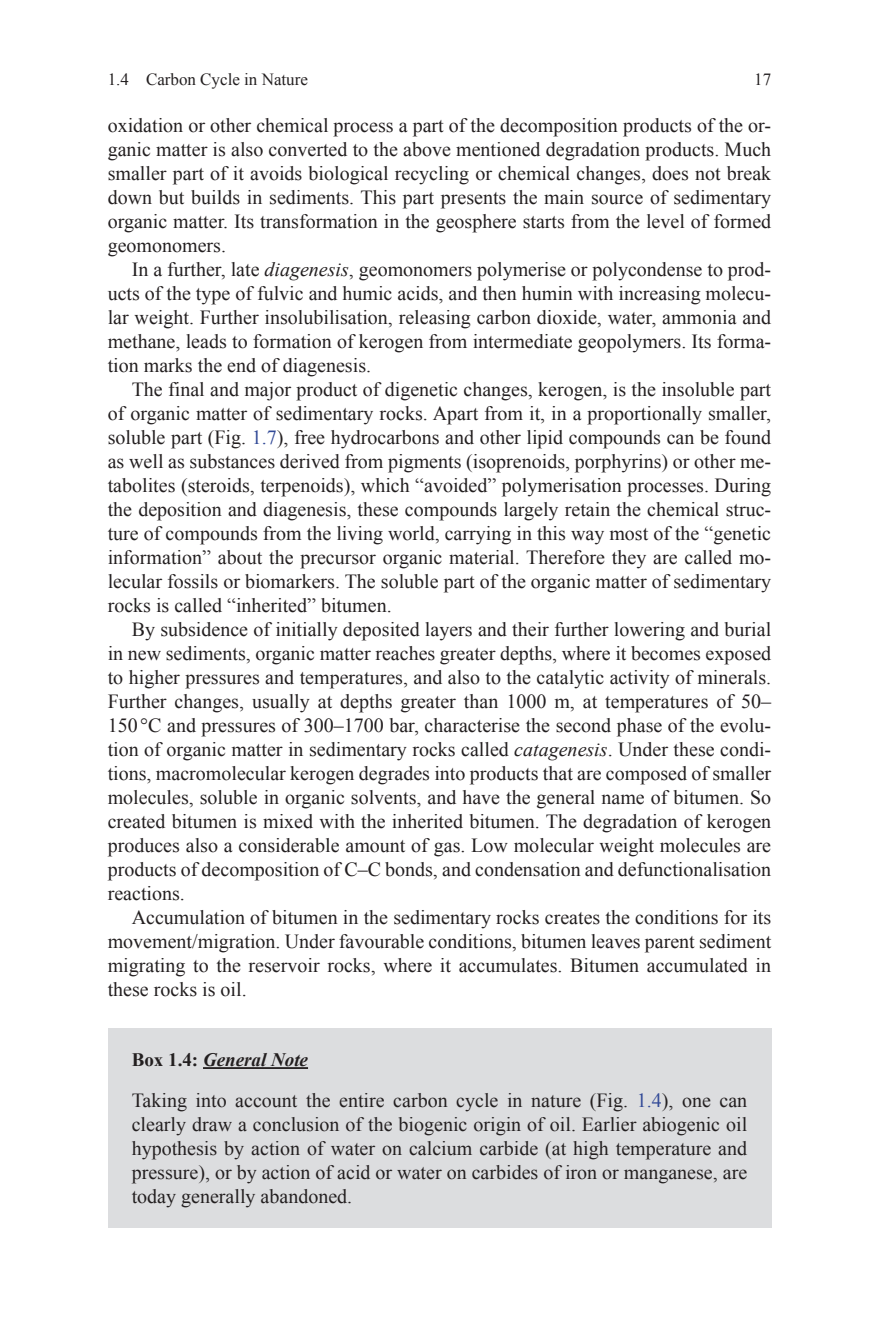
<style>
.page{position:relative;width:879px;height:1333px;background:#fff}
.page>*{position:absolute;margin:0;border:0;box-sizing:border-box;transform-origin:0 0}
.t1{font:20px/24px "Times New Roman PSMT222";color:#231f20;text-align:justify}
.t2{font:italic 700 19px "Times New Roman";color:#231f20}
.t3{font:17px "Times New Roman PSMT222";color:#231f20}
.s1{font-family:"Times New Roman";font-style:italic}
.s2{color:#324a97}
.s3{font-style:normal}
</style>
<div class="page">
<div style="left:108px;top:1028px;width:663px;height:199px;background:#dcdddf"></div>
<hr style="left:203px;top:1067px;width:105px;height:1px;background:#231f20">
<p class="t3" style="left:108px;top:68px;width:202px">1.4 Carbon Cycle in Nature</p>
<p class="t3" style="left:754px;top:68px;width:18px">17</p>
<p class="t1" style="left:108px;top:113px;width:665px">oxidation or other chemical process a part of the decomposition products of the or&shy;ganic matter is also converted to the above mentioned degradation products. Much smaller part of it avoids biological recycling or chemical changes, does not break down but builds in sediments. This part presents the main source of sedimentary organic matter. Its transformation in the geosphere starts from the level of formed geomonomers.</p>
<p class="t1" style="left:108px;top:257px;width:665px;text-indent:24px">In a further, late <span class="s1">diagenesis</span>, geomonomers polymerise or polycondense to prod&shy;ucts of the type of fulvic and humic acids, and then humin with increasing molecu&shy;lar weight. Further insolubilisation, releasing carbon dioxide, water, ammonia and methane, leads to formation of kerogen from intermediate geopolymers. Its forma&shy;tion marks the end of diagenesis.</p>
<p class="t1" style="left:108px;top:377px;width:665px;text-indent:24px">The final and major product of digenetic changes, kerogen, is the insoluble part of organic matter of sedimentary rocks. Apart from it, in a proportionally smaller, soluble part (Fig. <span class="s2">1.7</span>), free hydrocarbons and other lipid compounds can be found as well as substances derived from pigments (isoprenoids, porphyrins) or other me&shy;tabolites (steroids, terpenoids), which “avoided” polymerisation processes. During the deposition and diagenesis, these compounds largely retain the chemical struc&shy;ture of compounds from the living world, carrying in this way most of the “genetic information” about the precursor organic material. Therefore they are called mo&shy;lecular fossils or biomarkers. The soluble part of the organic matter of sedimentary rocks is called “inherited” bitumen.</p>
<p class="t1" style="left:108px;top:617px;width:665px;text-indent:24px">By subsidence of initially deposited layers and their further lowering and burial in new sediments, organic matter reaches greater depths, where it becomes exposed to higher pressures and temperatures, and also to the catalytic activity of minerals.<br>Further changes, usually at depths greater than 1000 m, at temperatures of 50– 150 °C and pressures of 300–1700 bar, characterise the second phase of the evolu&shy;tion of organic matter in sedimentary rocks called <span class="s1">catagenesis</span>. Under these condi&shy;tions, macromolecular kerogen degrades into products that are composed of smaller molecules, soluble in organic solvents, and have the general name of bitumen. So created bitumen is mixed with the inherited bitumen. The degradation of kerogen produces also a considerable amount of gas. Low molecular weight molecules are products of decomposition of C–C bonds, and condensation and defunctionalisation reactions.</p>
<p class="t1" style="left:108px;top:905px;width:665px;text-indent:24px">Accumulation of bitumen in the sedimentary rocks creates the conditions for its movement/migration. Under favourable conditions, bitumen leaves parent sediment migrating to the reservoir rocks, where it accumulates. Bitumen accumulated in these rocks is oil.</p>
<p class="t2" style="left:132px;top:1046px;width:178px"><span class="s3">Box 1.4:</span> General Note</p>
<p class="t1" style="left:132px;top:1087px;width:617px">Taking into account the entire carbon cycle in nature (Fig. <span class="s2">1.4</span>), one can clearly draw a conclusion of the biogenic origin of oil. Earlier abiogenic oil hypothesis by action of water on calcium carbide (at high temperature and pressure), or by action of acid or water on carbides of iron or manganese, are today generally abandoned.</p>
</div>
